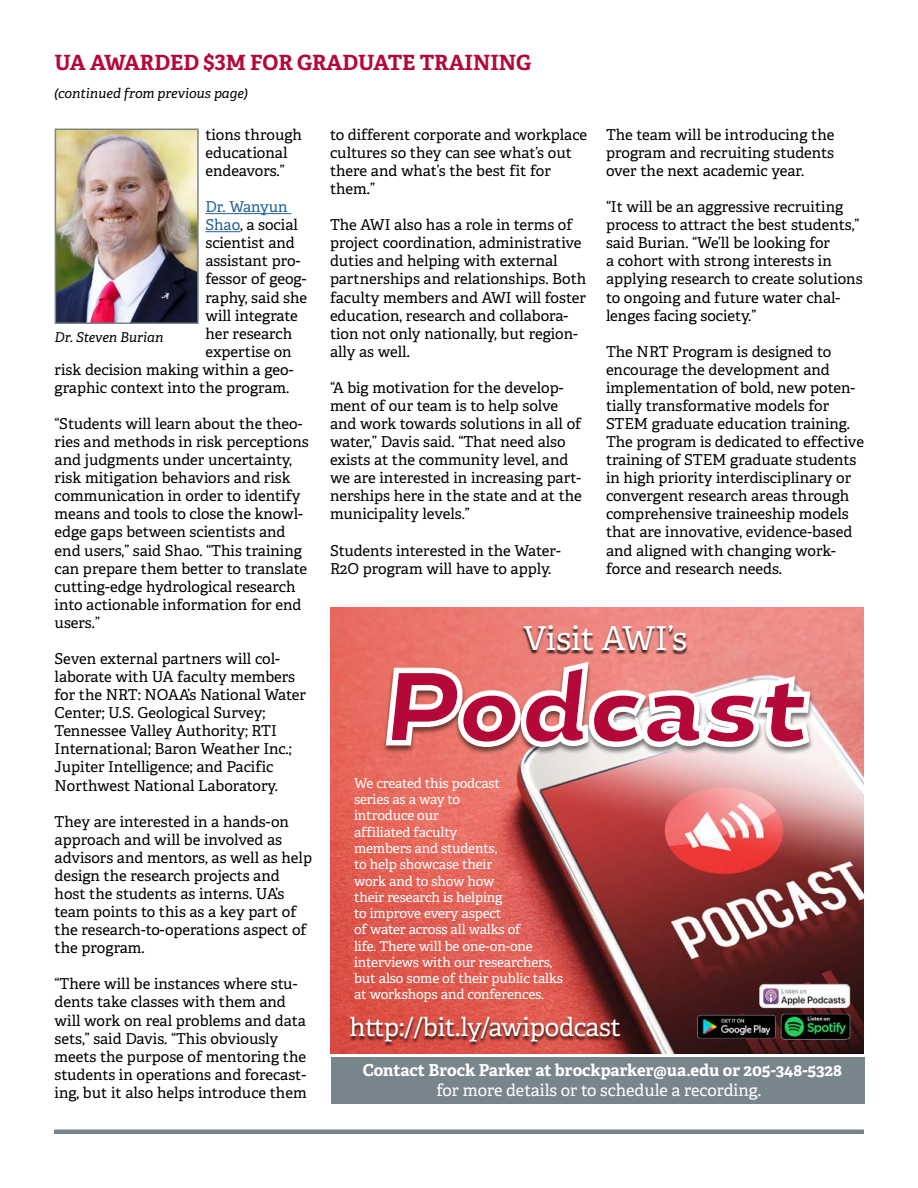
<style>
.page{position:relative;width:918px;height:1188px;background:#fff}
.page>*{position:absolute;margin:0;border:0;box-sizing:border-box;transform-origin:0 0}
.t1{font:33px "Adelle PE";color:#fff}
.t2{font:25.5px "Adelle PE";letter-spacing:-.015em;color:#fff}
.t3{font:700 21px "Adelle PE";color:#b30838}
.t4{font:700 16.5px "Adelle PE";letter-spacing:-.005em;color:#fff}
.t5{font:16.5px "Adelle PE";color:#fff}
.t6{font:15px/18.1px "Adelle PE";color:#000}
.t7{font:15px "Adelle PE";color:#215e9e}
.t8{font:13.5px/16.2px "Adelle PE";letter-spacing:-.01em;color:#fff}
.t9{font:italic 13.5px "Adelle PE";color:#000}
.s1{color:#215e9e}
</style>
<div class="page">
<hr style="left:54px;top:1130px;width:810px;height:4px;background:#79858d">
<hr style="left:205px;top:213px;width:86px;height:1px;background:#215e9e">
<hr style="left:205px;top:231px;width:35px;height:1px;background:#215e9e">
<img style="left:58px;top:132px;width:138px;height:189px">
<div style="left:55px;top:129px;width:144px;height:195px;border:2px solid #79858d"></div>
<img style="left:330px;top:608px;width:534px;height:446px">
<svg style="left:383px;top:607px;width:430px;height:217px;background:#de8889"></svg>
<div style="left:348px;top:1018px;width:275px;height:29px;background:#000;opacity:.75"></div>
<img style="left:759px;top:984px;width:91px;height:24px">
<img style="left:697px;top:1014px;width:79px;height:25px">
<img style="left:780px;top:1013px;width:71px;height:27px">
<div style="left:331px;top:1057px;width:534px;height:47px;background:#79858d"></div>
<h3 class="t3" style="left:55px;top:47px;width:478px">UA AWARDED $3M FOR GRADUATE TRAINING</h3>
<p class="t9" style="left:54px;top:83px;width:196px">(continued from previous page)</p>
<p class="t6" style="left:205px;top:125px;width:98px">tions through educational endeavors.”</p>
<p class="t7" style="left:205px;top:196px;width:84px">Dr. Wanyun</p>
<p class="t6" style="left:205px;top:215px;width:94px"><span class="s1">Shao</span>, a social</p>
<p class="t6" style="left:205px;top:233px;width:91px">scientist and</p>
<p class="t6" style="left:205px;top:251px;width:96px">assistant pro-</p>
<p class="t6" style="left:205px;top:269px;width:102px">fessor of geog-</p>
<p class="t6" style="left:205px;top:287px;width:103px">raphy, said she</p>
<p class="t6" style="left:205px;top:306px;width:94px">will integrate</p>
<p class="t6" style="left:205px;top:324px;width:88px">her research</p>
<p class="t6" style="left:205px;top:342px;width:88px">expertise on</p>
<p class="t6" style="left:55px;top:360px;width:240px">risk decision making within a geo-</p>
<p class="t6" style="left:55px;top:378px;width:236px">graphic context into the program.</p>
<p class="t6" style="left:55px;top:414px;width:256px">“Students will learn about the theo&shy;ries and methods in risk perceptions and judgments under uncertainty, risk mitigation behaviors and risk communication in order to identify means and tools to close the knowl&shy;edge gaps between scientists and end users,” said Shao. “This training can prepare them better to translate cutting-edge hydrological research into actionable information for end users.”</p>
<p class="t6" style="left:55px;top:649px;width:253px">Seven external partners will col&shy;laborate with UA faculty members for the NRT: NOAA’s National Water Center; U.S. Geological Survey; Tennessee Valley Authority; RTI International; Baron Weather Inc.; Jupiter Intelligence; and Pacific Northwest National Laboratory.</p>
<p class="t6" style="left:55px;top:812px;width:259px">They are interested in a hands-on approach and will be involved as advisors and mentors, as well as help design the research projects and host the students as interns. UA’s team points to this as a key part of the research-to-operations aspect of the program.</p>
<p class="t6" style="left:55px;top:974px;width:254px">“There will be instances where stu&shy;dents take classes with them and will work on real problems and data sets,” said Davis. “This obviously meets the purpose of mentoring the students in operations and forecast&shy;ing, but it also helps introduce them</p>
<p class="t9" style="left:55px;top:327px;width:110px">Dr. Steven Burian</p>
<p class="t6" style="left:330px;top:125px;width:259px">to different corporate and workplace cultures so they can see what’s out there and what’s the best fit for them.”</p>
<p class="t6" style="left:330px;top:215px;width:258px">The AWI also has a role in terms of project coordination, administrative duties and helping with external partnerships and relationships. Both faculty members and AWI will foster education, research and collabora&shy;tion not only nationally, but region&shy;ally as well.</p>
<p class="t6" style="left:330px;top:378px;width:253px">“A big motivation for the develop&shy;ment of our team is to help solve and work towards solutions in all of water,” Davis said. “That need also exists at the community level, and we are interested in increasing part&shy;nerships here in the state and at the municipality levels.”</p>
<p class="t6" style="left:330px;top:541px;width:232px">Students interested in the Water-<br>R2O program will have to apply.</p>
<p class="t6" style="left:606px;top:125px;width:230px;text-align:justify">The team will be introducing the program and recruiting students over the next academic year.</p>
<p class="t6" style="left:606px;top:197px;width:258px">“It will be an aggressive recruiting process to attract the best students,” said Burian. “We’ll be looking for<br>a cohort with strong interests in applying research to create solutions to ongoing and future water chal&shy;lenges facing society.”</p>
<p class="t6" style="left:606px;top:342px;width:260px">The NRT Program is designed to encourage the development and implementation of bold, new poten&shy;tially transformative models for STEM graduate education training.<br>The program is dedicated to effective training of STEM graduate students in high priority interdisciplinary or convergent research areas through comprehensive traineeship models that are innovative, evidence-based and aligned with changing work&shy;force and research needs.</p>
<h1 class="t1" style="left:523px;top:614px;width:165px">Visit AWI’s</h1>
<p class="t8" style="left:354px;top:774px;width:211px">We created this podcast<br>series as a way to<br>introduce our<br>affiliated faculty<br>members and students,<br>to help showcase their<br>work and to show how<br>their research is helping<br>to improve every aspect<br>of water across all walks of<br>life. There will be one-on-one interviews with our researchers, but also some of their public talks at workshops and conferences.</p>
<h2 class="t2" style="left:350px;top:1009px;width:273px">http://bit.ly/awipodcast</h2>
<p class="t4" style="left:363px;top:1058px;width:481px">Contact Brock Parker at brockparker@ua.edu or 205-348-5328</p>
<p class="t5" style="left:436px;top:1078px;width:326px">for more details or to schedule a recording.</p>
</div>
